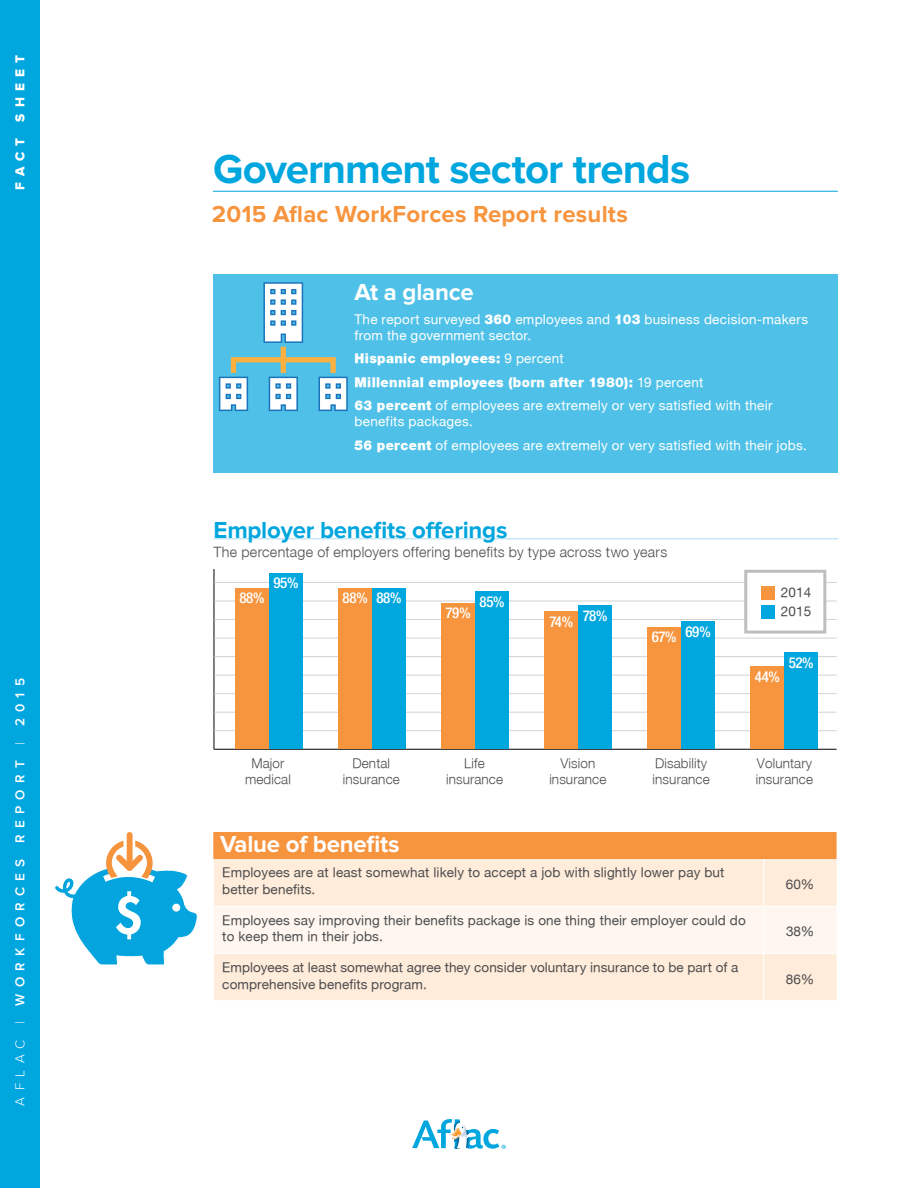
<style>
.page{position:relative;width:918px;height:1188px;background:#fff}
.page>*{position:absolute;margin:0;border:0;box-sizing:border-box;transform-origin:0 0}
.t1{font:700 42px "Proxima Nova";letter-spacing:-.02em;color:#00a6de}
.t2{font:700 24px "Proxima Nova";letter-spacing:.01em;color:#f7943e}
.t3{font:700 24px "Proxima Nova";letter-spacing:-.01em;color:#00a6de}
.t4{font:700 24px "Proxima Nova";letter-spacing:-.01em;color:#fff}
.t5{font:500 condensed 15px "Helvetica Neue";letter-spacing:-.035em;color:#fff}
.t6{font:300 14.25px "Helvetica Neue";letter-spacing:.02em;color:#4d4d4f}
.t7{font:13.5px/16.5px "Helvetica Neue Roman";letter-spacing:.01em;color:#4d4d4f}
.t8{font:13.5px/16.5px "Helvetica Neue Roman";letter-spacing:.02em;color:#fff}
.t9{font:300 13.5px/16.5px "Helvetica Neue";letter-spacing:.01em;color:#4d4d4f;text-align:center}
.t10{font:900 13.5px/23.2px "Helvetica Neue";letter-spacing:.025em;color:#fff}
.t11{font:600 13.5px "Proxima Nova";letter-spacing:.465em;color:#fff}
.t12{font:13.5px "Proxima Nova Extrabld";letter-spacing:.465em;color:#fff}
.s1{font-weight:300}
.s2{font-family:"Helvetica Neue";font-weight:900}
.s3{font-family:"Helvetica Neue Roman";font-weight:400}
</style>
<div class="page">
<svg style="left:412px;top:1119px;width:94px;height:30px"></svg>
<div style="left:0;top:0;width:40px;height:1188px;background:#00a6de"></div>
<hr style="left:213px;top:191px;width:625px;height:1px;background:#00a6de">
<div style="left:213px;top:275px;width:625px;height:198px;background:#4fc1e8"></div>
<div style="left:213px;top:832px;width:624px;height:27px;background:#f7943e"></div>
<div style="left:214px;top:859px;width:623px;height:141px;background:#ffecda"></div>
<div style="left:214px;top:907px;width:623px;height:46px;background:#fff7ef"></div>
<hr style="left:214px;top:906px;width:549px;height:1px;background:#fff">
<hr style="left:764px;top:906px;width:73px;height:1px;background:#fff">
<hr style="left:763px;top:859px;width:1px;height:47px;background:#fff">
<hr style="left:763px;top:906px;width:1px;height:47px;background:#fff">
<hr style="left:214px;top:953px;width:550px;height:1px;background:#fff">
<hr style="left:764px;top:953px;width:73px;height:1px;background:#fff">
<hr style="left:763px;top:954px;width:1px;height:47px;background:#fff">
<svg style="left:54px;top:832px;width:143px;height:133px"></svg>
<svg style="left:219px;top:282px;width:129px;height:129px"></svg>
<hr style="left:214px;top:749px;width:623px;height:1px;background:#000">
<svg style="left:214px;top:569px;width:1px;height:181px"></svg>
<hr style="left:214px;top:582px;width:623px;height:1px;background:#d1d3d4">
<hr style="left:214px;top:601px;width:623px;height:1px;background:#d1d3d4">
<hr style="left:214px;top:619px;width:623px;height:1px;background:#d1d3d4">
<hr style="left:214px;top:638px;width:623px;height:1px;background:#d1d3d4">
<hr style="left:214px;top:656px;width:623px;height:1px;background:#d1d3d4">
<hr style="left:214px;top:675px;width:623px;height:1px;background:#d1d3d4">
<hr style="left:214px;top:693px;width:623px;height:1px;background:#d1d3d4">
<hr style="left:214px;top:712px;width:623px;height:1px;background:#d1d3d4">
<hr style="left:214px;top:730px;width:623px;height:1px;background:#d1d3d4">
<hr style="left:214px;top:538px;width:624px;height:1px;background:#c7e7f6">
<div style="left:746px;top:571px;width:79px;height:61px;background:#fff"></div>
<div style="left:744px;top:570px;width:82px;height:64px;border:3px solid #bcbec0"></div>
<div style="left:761px;top:586px;width:14px;height:14px;background:#f7943e"></div>
<div style="left:761px;top:605px;width:14px;height:14px;background:#00a6de"></div>
<div style="left:235px;top:588px;width:34px;height:161px;background:#f7943e"></div>
<div style="left:269px;top:573px;width:34px;height:176px;background:#00a6de"></div>
<div style="left:441px;top:603px;width:34px;height:146px;background:#f7943e"></div>
<div style="left:475px;top:592px;width:34px;height:157px;background:#00a6de"></div>
<div style="left:338px;top:588px;width:34px;height:161px;background:#f7943e"></div>
<div style="left:372px;top:588px;width:34px;height:161px;background:#00a6de"></div>
<div style="left:544px;top:612px;width:34px;height:137px;background:#f7943e"></div>
<div style="left:578px;top:606px;width:34px;height:143px;background:#00a6de"></div>
<div style="left:647px;top:627px;width:34px;height:122px;background:#f7943e"></div>
<div style="left:681px;top:622px;width:34px;height:127px;background:#00a6de"></div>
<div style="left:750px;top:667px;width:34px;height:82px;background:#f7943e"></div>
<div style="left:784px;top:653px;width:34px;height:96px;background:#00a6de"></div>
<p class="t12" style="left:12px;top:190px;width:137px;rotate:-90deg">FACT SHEET</p>
<p class="t11" style="left:12px;top:1106px;width:429px;rotate:-90deg"><span class="s1">AFLAC |</span> WORKFORCES REPORT <span class="s1">|</span> 2015</p>
<h1 class="t1" style="left:213px;top:145px;width:478px">Government sector trends</h1>
<h2 class="t2" style="left:212px;top:200px;width:417px">2015 Aflac WorkForces Report results</h2>
<h2 class="t4" style="left:355px;top:278px;width:121px">At a glance</h2>
<p class="t8" style="left:355px;top:310px;width:455px">The report surveyed <span class="s2">360</span> employees and <span class="s2">103</span> business decision-makers from the government sector.</p>
<p class="t10" style="left:355px;top:347px;width:351px">Hispanic employees: <span class="s3">9 percent<br></span>Millennial employees (born after 1980): <span class="s3">19 percent</span></p>
<p class="t8" style="left:355px;top:397px;width:420px"><span class="s2">63 percent</span> of employees are extremely or very satisfied with their benefits packages.</p>
<p class="t8" style="left:355px;top:436px;width:454px"><span class="s2">56 percent</span> of employees are extremely or very satisfied with their jobs.</p>
<h2 class="t3" style="left:214px;top:516px;width:295px">Employer benefits offerings</h2>
<p class="t6" style="left:214px;top:544px;width:455px">The percentage of employers offering benefits by type across two years</p>
<p class="t5" style="left:240px;top:589px;width:27px">88%</p>
<p class="t5" style="left:274px;top:574px;width:26px">95%</p>
<p class="t5" style="left:343px;top:589px;width:61px">88% 88%</p>
<p class="t5" style="left:480px;top:593px;width:26px">85%</p>
<p class="t5" style="left:446px;top:604px;width:27px">79%</p>
<p class="t5" style="left:549px;top:610px;width:60px">74% 78%</p>
<p class="t5" style="left:652px;top:625px;width:60px">67% 69%</p>
<p class="t7" style="left:781px;top:582px;width:32px;line-height:19.5px">2014<br>2015</p>
<p class="t5" style="left:755px;top:668px;width:27px">44%</p>
<p class="t5" style="left:789px;top:654px;width:26px">52%</p>
<p class="t9" style="left:245px;top:754px;width:47px">Major medical</p>
<p class="t9" style="left:343px;top:754px;width:59px">Dental insurance</p>
<p class="t9" style="left:446px;top:754px;width:59px">Life insurance</p>
<p class="t9" style="left:549px;top:754px;width:59px">Vision insurance</p>
<p class="t9" style="left:653px;top:754px;width:59px;text-align:left">Disability insurance</p>
<p class="t9" style="left:756px;top:754px;width:59px;text-align:left">Voluntary insurance</p>
<h2 class="t4" style="left:220px;top:830px;width:181px">Value of benefits</h2>
<p class="t7" style="left:222px;top:864px;width:504px">Employees are at least somewhat likely to accept a job with slightly lower pay but better benefits.</p>
<p class="t7" style="left:786px;top:876px;width:30px">60%</p>
<p class="t7" style="left:222px;top:912px;width:525px">Employees say improving their benefits package is one thing their employer could do to keep them in their jobs.</p>
<p class="t7" style="left:786px;top:923px;width:30px">38%</p>
<p class="t7" style="left:222px;top:959px;width:517px">Employees at least somewhat agree they consider voluntary insurance to be part of a comprehensive benefits program.</p>
<p class="t7" style="left:786px;top:970px;width:30px">86%</p>
</div>
